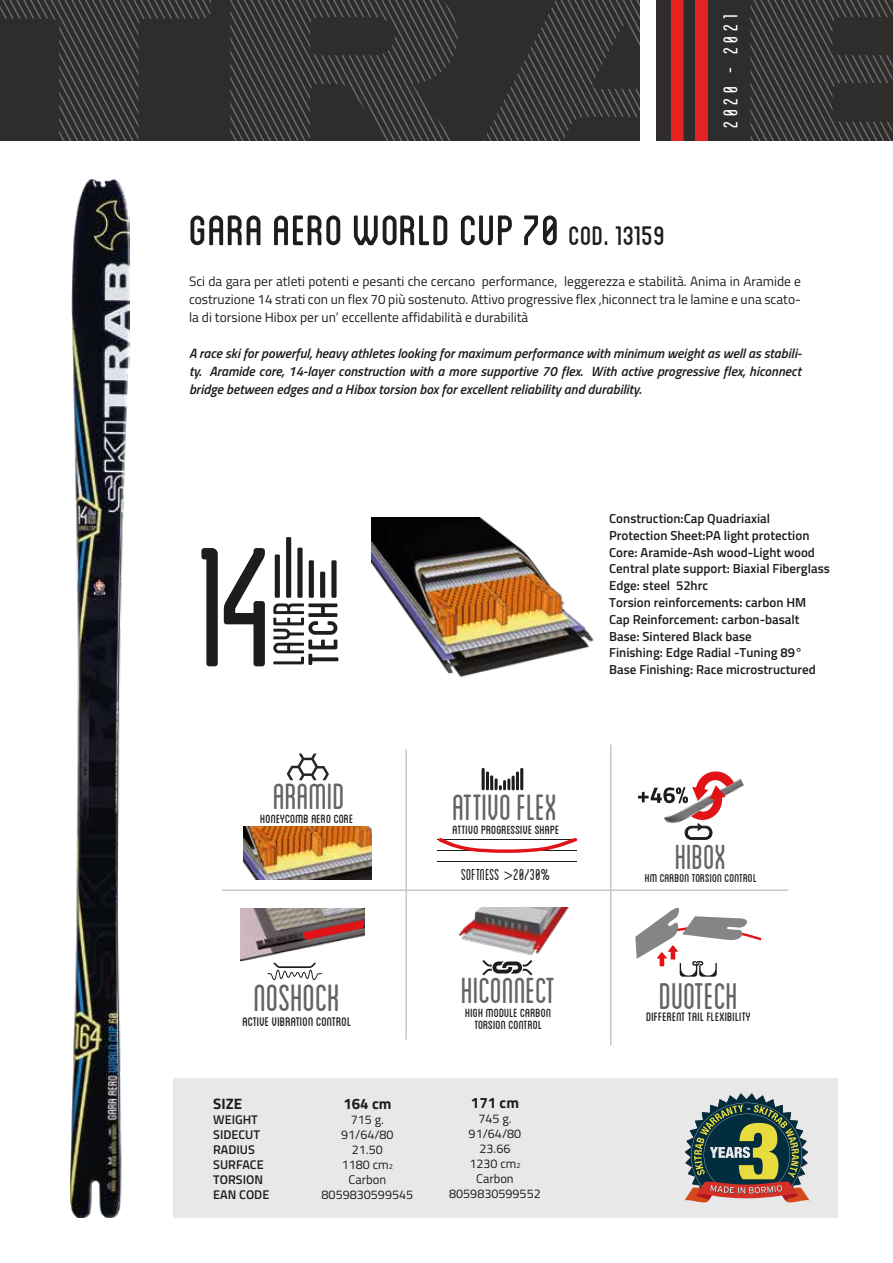
<style>
.page{position:relative;width:893px;height:1263px;background:#fff}
.page>*{position:absolute;margin:0;border:0;box-sizing:border-box;transform-origin:0 0}
.t1{font:60px "Blanch Caps";color:#1d1d1b}
.t2{font:condensed 39.75px "Blanch";color:#646363}
.t3{font:condensed 38.85px "Blanch";color:#646363}
.t4{font:condensed 38.25px "Blanch";color:#646363}
.t5{font:condensed 37.95px "Blanch";color:#646363}
.t6{font:condensed 36.3px "Blanch";color:#646363}
.t7{font:condensed 21px "Blanch";letter-spacing:.2em;color:#fff;scale:1.09 1}
.t8{font:17.55px "Blanch Caps";color:#1d1d1b}
.t9{font:17.1px "Blanch Caps";color:#1d1d1b}
.t10{font:16.8px "Blanch Caps";color:#1d1d1b}
.t11{font:16.65px/11.9px "Blanch Caps";color:#1d1d1b;text-align:center}
.t12{font:condensed 16.65px "Blanch";letter-spacing:.015em;color:#1d1d1b}
.t13{font:16.05px "Blanch Caps";color:#1d1d1b}
.t14{font:700 15.15px "Titillium";color:#1d1d1b}
.t15{font:italic 600 13.5px/18px "Titillium";color:#1d1d1b;text-align:justify}
.t16{font:13.5px/18px "Titillium";color:#1d1d1b;text-align:justify}
.t17{font:600 13.05px/16.8px "Titillium";color:#1d1d1b}
.t18{font:12.6px/15.1px "Titillium";color:#1d1d1b;text-align:center}
.t19{font:600 12.6px/15.1px "Titillium";color:#1d1d1b}
.s1{font-size:37.65px}
.s2{font-family:"Myriad Pro";font-stretch:normal}
.s3{font-size:7.5px}
</style>
<div class="page">
<hr style="left:222px;top:889px;width:566px;height:2px;background:#c6c6c6">
<hr style="left:610px;top:745px;width:1px;height:300px;background:#c6c6c6">
<hr style="left:405px;top:749px;width:2px;height:291px;background:#c6c6c6">
<svg style="left:201px;top:548px;width:17px;height:118px"></svg>
<svg style="left:224px;top:548px;width:41px;height:118px"></svg>
<svg style="left:273px;top:603px;width:65px;height:62px"></svg>
<div style="left:331px;top:560px;width:6px;height:38px;background:#1d1d1b"></div>
<div style="left:320px;top:572px;width:5px;height:26px;background:#1d1d1b"></div>
<div style="left:309px;top:560px;width:5px;height:38px;background:#1d1d1b"></div>
<div style="left:297px;top:548px;width:6px;height:50px;background:#1d1d1b"></div>
<div style="left:286px;top:537px;width:5px;height:61px;background:#1d1d1b"></div>
<div style="left:275px;top:554px;width:5px;height:44px;background:#1d1d1b"></div>
<svg style="left:174px;top:1079px;width:664px;height:139px;background:#d8d7d5"></svg>
<img style="left:372px;top:518px;width:222px;height:160px">
<img style="left:243px;top:827px;width:128px;height:53px">
<svg style="left:287px;top:753px;width:42px;height:27px"></svg>
<hr style="left:437px;top:839px;width:140px;height:1px;background:#1d1d1b">
<hr style="left:437px;top:850px;width:140px;height:1px;background:#1d1d1b">
<hr style="left:437px;top:861px;width:140px;height:1px;background:#1d1d1b">
<hr style="left:516px;top:771px;width:3px;height:19px;background:#1d1d1b">
<hr style="left:520px;top:768px;width:3px;height:22px;background:#1d1d1b;border-radius:2px">
<hr style="left:486px;top:771px;width:3px;height:19px;background:#1d1d1b">
<hr style="left:482px;top:768px;width:3px;height:22px;background:#1d1d1b;border-radius:2px">
<svg style="left:490px;top:775px;width:25px;height:15px"></svg>
<svg style="left:438px;top:838px;width:139px;height:15px"></svg>
<img style="left:734px;top:778px;width:10px;height:14px">
<svg style="left:638px;top:771px;width:96px;height:69px"></svg>
<img style="left:241px;top:909px;width:123px;height:52px">
<svg style="left:298px;top:915px;width:67px;height:30px"></svg>
<svg style="left:303px;top:920px;width:60px;height:20px"></svg>
<svg style="left:268px;top:962px;width:54px;height:18px"></svg>
<svg style="left:482px;top:960px;width:50px;height:15px"></svg>
<img style="left:458px;top:908px;width:111px;height:48px">
<svg style="left:635px;top:907px;width:126px;height:70px"></svg>
<svg style="left:0;top:0;width:892px;height:141px;background:#363534"></svg>
<div style="left:695px;top:0;width:12px;height:141px;background:#e32322"></div>
<div style="left:671px;top:0;width:13px;height:141px;background:#e32322"></div>
<div style="left:640px;top:0;width:16px;height:141px;background:#fff"></div>
<img style="left:70px;top:180px;width:59px;height:1038px">
<h3 class="t7" style="left:719px;top:128px;width:106px;rotate:-90deg">2020 - 2021</h3>
<h1 class="t1" style="left:189px;top:203px;width:478px">GARA AERO WORLD CUP 70 <span class="s1">COD. 13159</span></h1>
<p class="t16" style="left:189px;top:271px;width:614px">Sci da gara per atleti potenti e pesanti che cercano performance, leggerezza e stabilità. Anima in Aramide e costruzione 14 strati con un flex 70 più sostenuto. Attivo progressive flex ,hiconnect tra le lamine e una scato&shy;la di torsione Hibox per un’ eccellente affidabilità e durabilità</p>
<p class="t15" style="left:189px;top:343px;width:614px">A race ski for powerful, heavy athletes looking for maximum performance with minimum weight as well as stabili&shy;ty. Aramide core, 14-layer construction with a more supportive 70 flex. With active progressive flex, hiconnect bridge between edges and a Hibox torsion box for excellent reliability and durability.</p>
<p class="t17" style="left:609px;top:509px;width:162px">Construction:Cap Quadriaxial</p>
<p class="t17" style="left:609px;top:543px;width:207px">Core: Aramide-Ash wood-Light wood</p>
<p class="t17" style="left:609px;top:526px;width:202px">Protection Sheet:PA light protection</p>
<p class="t17" style="left:609px;top:576px;width:101px">Edge: steel 52hrc</p>
<p class="t17" style="left:609px;top:560px;width:222px">Central plate support: Biaxial Fiberglass</p>
<p class="t17" style="left:609px;top:593px;width:199px">Torsion reinforcements: carbon HM</p>
<p class="t17" style="left:609px;top:627px;width:195px">Base: Sintered Black base<br>Finishing: Edge Radial -Tuning 89°</p>
<p class="t17" style="left:609px;top:610px;width:192px">Cap Reinforcement: carbon-basalt</p>
<h3 class="t4" style="left:273px;top:775px;width:73px">ARAMID</h3>
<p class="t10" style="left:260px;top:811px;width:95px">HONEYCOMB AERO CORE</p>
<h3 class="t4" style="left:452px;top:787px;width:106px">ATTIVO FLEX</h3>
<p class="t10" style="left:453px;top:822px;width:108px">ATTIVO PROGRESSIVE SHAPE</p>
<p class="t12" style="left:461px;top:865px;width:91px">SOFTNESS <span class="s2">&gt;</span>20/30%</p>
<h2 class="t2" style="left:254px;top:977px;width:88px">NOSHOCK</h2>
<h3 class="t8" style="left:242px;top:1014px;width:110px">ACTIVE VIBRATION CONTROL</h3>
<p class="t14" style="left:213px;top:1092px;width:30px">SIZE</p>
<p class="t19" style="left:213px;top:1111px;width:58px">WEIGHT<br>SIDECUT<br>RADIUS<br>SURFACE<br>TORSION<br>EAN CODE</p>
<p class="t14" style="left:343px;top:1092px;width:50px">164 cm</p>
<p class="t18" style="left:322px;top:1111px;width:93px">715 g.<br>91/64/80<br>21.50<br>1180 cm<span class="s3">2<br></span>Carbon<br>8059830599545</p>
<h3 class="t5" style="left:461px;top:970px;width:95px">HICONNECT</h3>
<p class="t11" style="left:465px;top:1006px;width:88px">HIGH MODULE CARBON<br>TORSION CONTROL</p>
<p class="t14" style="left:471px;top:1091px;width:50px">171 cm</p>
<p class="t18" style="left:449px;top:1110px;width:93px">745 g.<br>91/64/80<br>23.66<br>1230 cm<span class="s3">2<br></span>Carbon<br>8059830599552</p>
<p class="t17" style="left:609px;top:660px;width:208px">Base Finishing: Race microstructured</p>
<h3 class="t6" style="left:675px;top:837px;width:52px">HIBOX</h3>
<p class="t13" style="left:645px;top:871px;width:114px">HM CARBON TORSION CONTROL</p>
<h3 class="t3" style="left:659px;top:975px;width:80px">DUOTECH</h3>
<h3 class="t9" style="left:646px;top:1009px;width:106px">DIFFERENT TAIL FLEXIBILITY</h3>
</div>
